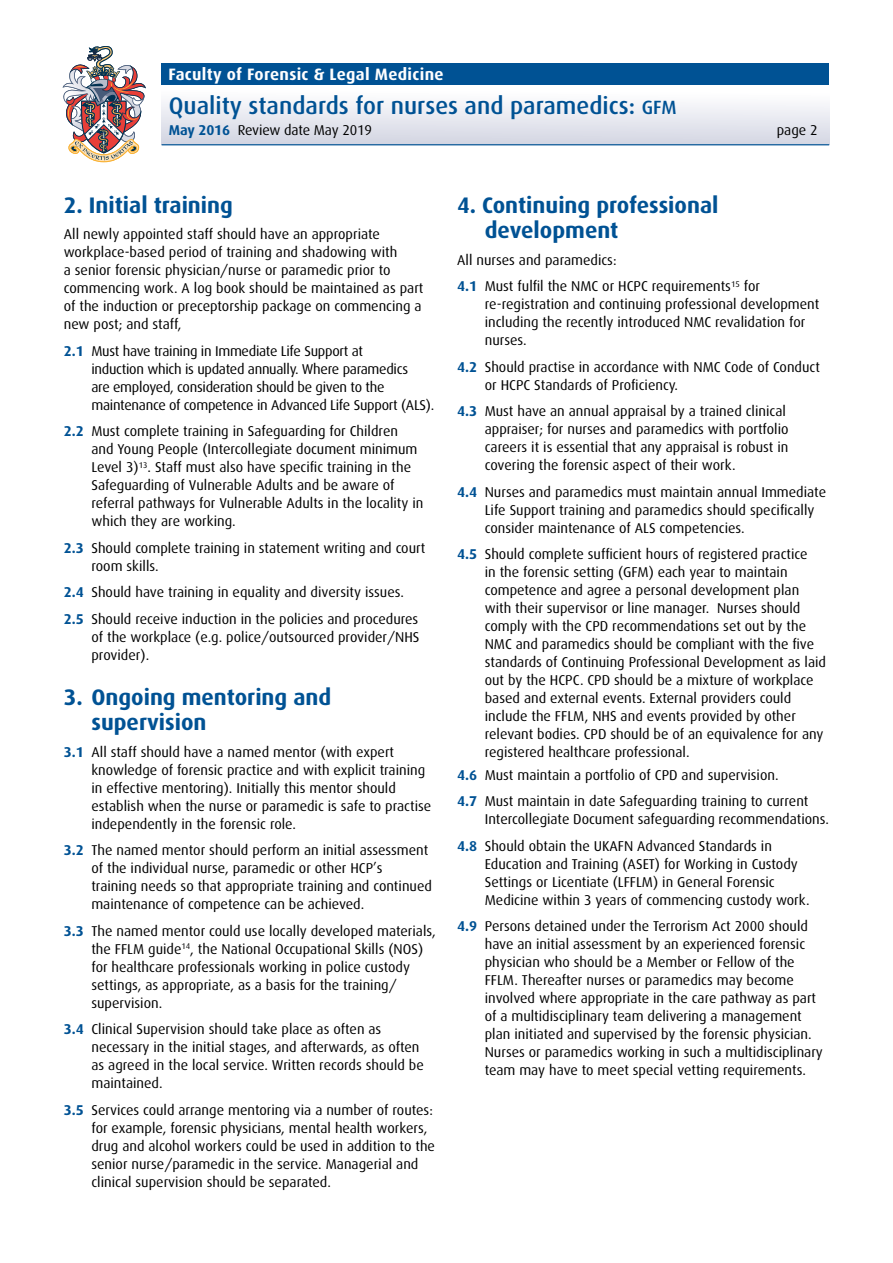
<style>
.page{position:relative;width:893px;height:1263px;background:#fff}
.page>*{position:absolute;margin:0;border:0;box-sizing:border-box;transform-origin:0 0}
.t1{font:500 24px "Dax";color:#005294}
.t2{font:700 22.5px/25.5px "Dax";color:#005294}
.t3{font:700 16.5px "Dax";letter-spacing:.02em;color:#fff}
.t4{font:14.25px/18px "Dax";color:#000}
.t5{font:14.25px/18px "Dax";letter-spacing:-.02em;color:#000}
.s1{font-size:19.2px}
.s2{font-weight:700;color:#005294}
</style>
<div class="page">
<div style="left:162px;top:85px;width:667px;height:60px;background:linear-gradient(to bottom,#fff,#d3d6e3)"></div>
<div style="left:162px;top:64px;width:667px;height:21px;background:#005294"></div>
<hr style="left:162px;top:144px;width:667px;height:1px;background:#005294">
<svg style="left:63px;top:46px;width:83px;height:116px"></svg>
<p class="t3" style="left:168px;top:65px;width:277px">Faculty of Forensic &amp; Legal Medicine</p>
<h1 class="t1" style="left:169px;top:92px;width:509px">Quality standards for nurses and paramedics: <span class="s1">GFM</span></h1>
<p class="t4" style="left:169px;top:122px;width:205px"><span class="s2">May 2016</span> Review date May 2019</p>
<p class="t4" style="left:777px;top:122px;width:43px">page 2</p>
<h2 class="t2" style="left:64px;top:192px;width:171px">2. Initial training</h2>
<p class="t4" style="left:64px;top:226px;width:361px">All newly appointed staff should have an appropriate workplace-based period of training and shadowing with<br>a senior forensic physician/nurse or paramedic prior to commencing work. A log book should be maintained as part of the induction or preceptorship package on commencing a new post; and staff,</p>
<p class="t5" style="left:91px;top:342px;width:344px;text-indent:-28px"><span class="s2">2.1</span> Must have training in Immediate Life Support at<br>induction which is updated annually. Where paramedics<br>are employed, consideration should be given to the maintenance of competence in Advanced Life Support (ALS).</p>
<p class="t4" style="left:91px;top:423px;width:333px;text-indent:-28px"><span class="s2">2.2</span> Must complete training in Safeguarding for Children and Young People (Intercollegiate document minimum Level 3)<sup>13</sup>. Staff must also have specific training in the Safeguarding of Vulnerable Adults and be aware of referral pathways for Vulnerable Adults in the locality in which they are working.</p>
<p class="t4" style="left:91px;top:539px;width:335px;text-indent:-28px"><span class="s2">2.3</span> Should complete training in statement writing and court room skills.</p>
<p class="t4" style="left:64px;top:579px;width:356px;line-height:26.5px"><span class="s2">2.4</span> Should have training in equality and diversity issues.<br><span class="s2">2.5</span> Should receive induction in the policies and procedures</p>
<p class="t4" style="left:91px;top:628px;width:330px">of the workplace (e.g. police/outsourced provider/NHS provider).</p>
<h2 class="t2" style="left:91px;top:684px;width:241px;text-indent:-28px">3. Ongoing mentoring and supervision</h2>
<p class="t4" style="left:91px;top:743px;width:341px;text-indent:-28px"><span class="s2">3.1</span> All staff should have a named mentor (with expert knowledge of forensic practice and with explicit training in effective mentoring). Initially this mentor should establish when the nurse or paramedic is safe to practise independently in the forensic role.</p>
<p class="t4" style="left:91px;top:841px;width:342px;text-indent:-28px"><span class="s2">3.2</span> The named mentor should perform an initial assessment of the individual nurse, paramedic or other HCP’s<br>training needs so that appropriate training and continued maintenance of competence can be achieved.</p>
<p class="t4" style="left:91px;top:922px;width:346px;text-indent:-28px"><span class="s2">3.3</span> The named mentor could use locally developed materials, the FFLM guide<sup>14</sup>, the National Occupational Skills (NOS) for healthcare professionals working in police custody settings, as appropriate, as a basis for the training/ supervision.</p>
<p class="t4" style="left:91px;top:1020px;width:334px;text-indent:-28px"><span class="s2">3.4</span> Clinical Supervision should take place as often as necessary in the initial stages, and afterwards, as often as agreed in the local service. Written records should be maintained.</p>
<p class="t4" style="left:91px;top:1101px;width:345px;text-indent:-28px"><span class="s2">3.5</span> Services could arrange mentoring via a number of routes: for example, forensic physicians, mental health workers, drug and alcohol workers could be used in addition to the senior nurse/paramedic in the service. Managerial and clinical supervision should be separated.</p>
<h2 class="t2" style="left:485px;top:192px;width:235px;text-indent:-28px">4. Continuing professional development</h2>
<p class="t4" style="left:457px;top:247px;width:304px;line-height:26.5px">All nurses and paramedics:<br><span class="s2">4.1</span> Must fulfil the NMC or HCPC requirements<sup>15</sup> for</p>
<p class="t4" style="left:485px;top:296px;width:336px">re-registration and continuing professional development including the recently introduced NMC revalidation for nurses.</p>
<p class="t4" style="left:485px;top:358px;width:337px;text-indent:-28px"><span class="s2">4.2</span> Should practise in accordance with NMC Code of Conduct or HCPC Standards of Proficiency.</p>
<p class="t4" style="left:485px;top:403px;width:305px;text-indent:-28px"><span class="s2">4.3</span> Must have an annual appraisal by a trained clinical appraiser; for nurses and paramedics with portfolio careers it is essential that any appraisal is robust in covering the forensic aspect of their work.</p>
<p class="t4" style="left:485px;top:483px;width:343px;text-indent:-28px"><span class="s2">4.4</span> Nurses and paramedics must maintain annual Immediate<br>Life Support training and paramedics should specifically consider maintenance of ALS competencies.</p>
<p class="t4" style="left:485px;top:546px;width:343px;text-indent:-28px"><span class="s2">4.5</span> Should complete sufficient hours of registered practice<br>in the forensic setting (GFM) each year to maintain competence and agree a personal development plan with their supervisor or line manager. Nurses should comply with the CPD recommendations set out by the NMC and paramedics should be compliant with the five standards of Continuing Professional Development as laid out by the HCPC. CPD should be a mixture of workplace based and external events. External providers could include the FFLM, NHS and events provided by other relevant bodies. CPD should be of an equivalence for any registered healthcare professional.</p>
<p class="t4" style="left:457px;top:762px;width:353px;line-height:26.5px"><span class="s2">4.6</span> Must maintain a portfolio of CPD and supervision.<br><span class="s2">4.7</span> Must maintain in date Safeguarding training to current</p>
<p class="t4" style="left:457px;top:806px;width:374px;line-height:26.5px;text-indent:28px">Intercollegiate Document safeguarding recommendations.<br><span class="s2">4.8</span> Should obtain the UKAFN Advanced Standards in</p>
<p class="t4" style="left:485px;top:855px;width:326px">Education and Training (ASET) for Working in Custody<br>Settings or Licentiate (LFFLM) in General Forensic<br>Medicine within 3 years of commencing custody work.</p>
<p class="t4" style="left:485px;top:917px;width:340px;text-indent:-28px"><span class="s2">4.9</span> Persons detained under the Terrorism Act 2000 should have an initial assessment by an experienced forensic physician who should be a Member or Fellow of the FFLM. Thereafter nurses or paramedics may become involved where appropriate in the care pathway as part of a multidisciplinary team delivering a management plan initiated and supervised by the forensic physician.<br>Nurses or paramedics working in such a multidisciplinary team may have to meet special vetting requirements.</p>
</div>
